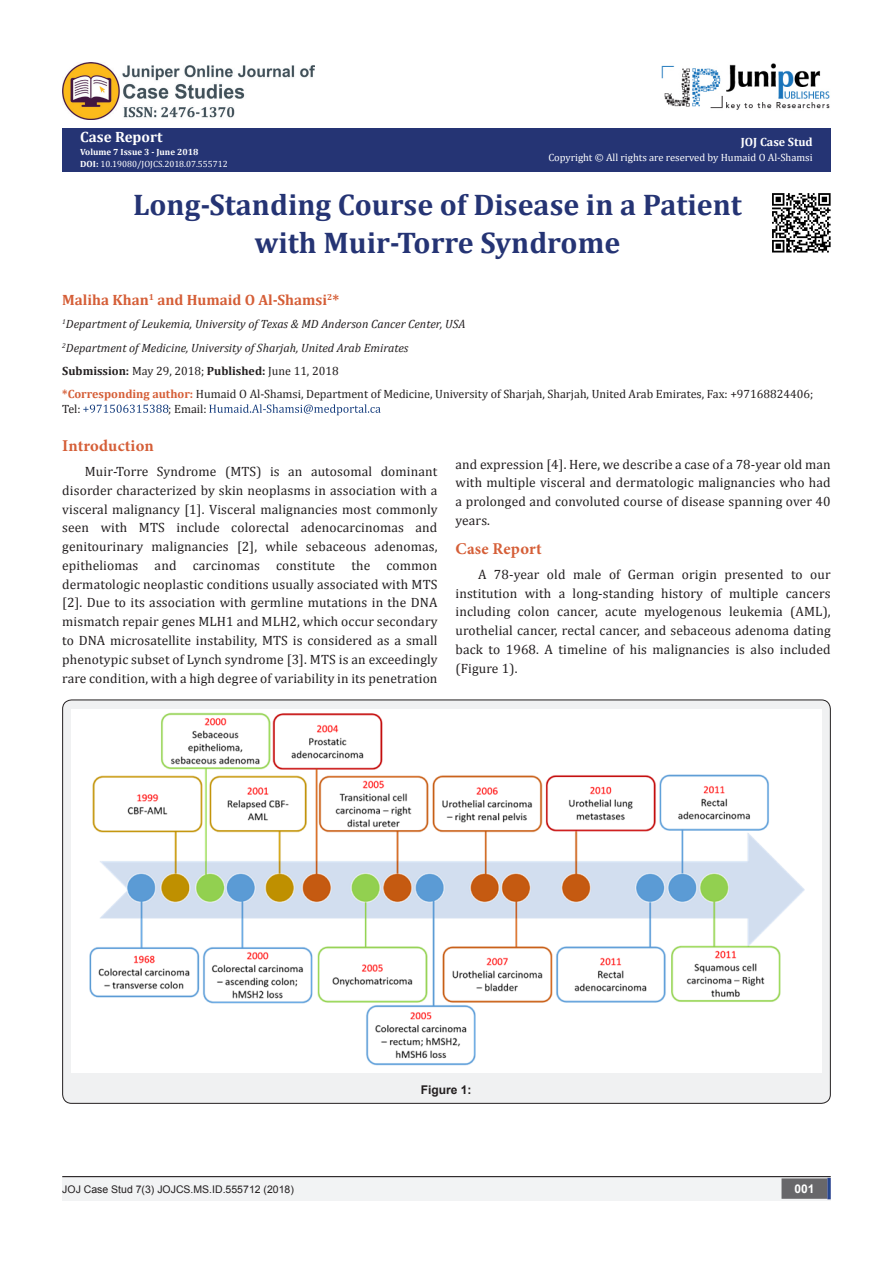
<style>
.page{position:relative;width:893px;height:1263px;background:#fff}
.page>*{position:absolute;margin:0;border:0;box-sizing:border-box;transform-origin:0 0}
.t1{font:700 30px "Cambria";color:#253474}
.List_Paragraph{font:700 16.5px "Minion Pro";letter-spacing:.01em;color:#d55e37}
.t2{font:700 15px "Cambria";color:#d55e37}
.t3{font:700 15px "Cambria";color:#fff}
.List_Paragraph-2{font:13.5px/18.8px "Cambria";letter-spacing:.01em;color:#231f20;text-align:justify}
.t4{font:12px/14.4px "Cambria";color:#231f20}
.t5{font:italic 12px "Cambria";color:#231f20}
.t6{font:700 12px "Cambria";color:#fff}
.t7{font:700 12px "Arial";color:#231f20}
.t8{font:700 12px "Arial";color:#fff}
.t9{font:10.5px "Cambria";color:#fff}
.t10{font:10.5px "Arial";color:#231f20}
.t11{font:9px "Cambria";color:#fff}
.t12{font:700 9px "Cambria";color:#fff}
.s1{font-weight:700}
.s2{font-weight:700;color:#d55e37}
</style>
<div class="page">
<div style="left:62px;top:129px;width:769px;height:43px;background:#253474"></div>
<svg style="left:83px;top:404px;width:85px;height:9px"></svg>
<svg style="left:209px;top:404px;width:172px;height:11px"></svg>
<div style="left:62px;top:1177px;width:494px;height:24px;background:#f2f3f4"></div>
<div style="left:503px;top:1177px;width:328px;height:24px;background:#f2f3f4"></div>
<div style="left:782px;top:1179px;width:45px;height:19px;background:#68676a"></div>
<div style="left:781px;top:1178px;width:46px;height:21px;border:2px solid #68676a"></div>
<svg style="left:827px;top:1178px;width:4px;height:21px"></svg>
<img style="left:662px;top:63px;width:168px;height:47px">
<img style="left:62px;top:62px;width:253px;height:58px">
<hr style="left:62px;top:1176px;width:769px;height:1px;background:#231f20">
<div style="left:63px;top:700px;width:767px;height:403px;background:#f0f1f2;border-radius:9px"></div>
<img style="left:72px;top:709px;width:749px;height:363px">
<img style="left:772px;top:193px;width:59px;height:60px">
<p class="t3" style="left:80px;top:127px;width:84px">Case Report</p>
<p class="t12" style="left:80px;top:145px;width:120px">Volume 7 Issue 3 - June 2018</p>
<p class="t11" style="left:80px;top:159px;width:149px"><span class="s1">DOI:</span> 10.19080/JOJCS.2018.07.555712</p>
<p class="t6" style="left:741px;top:133px;width:73px">JOJ Case Stud</p>
<p class="t9" style="left:548px;top:151px;width:266px">Copyright © All rights are reserved by Humaid O Al-Shamsi</p>
<p class="t1" style="left:133px;top:184px;width:610px">Long-Standing Course of Disease in a Patient</p>
<p class="t1" style="left:255px;top:221px;width:367px">with Muir-Torre Syndrome</p>
<p class="t2" style="left:62px;top:289px;width:278px">Maliha Khan<sup>1</sup> and Humaid O Al-Shamsi<sup>2</sup>*</p>
<p class="t5" style="left:62px;top:316px;width:405px"><sup>1</sup>Department of Leukemia, University of Texas &amp; MD Anderson Cancer Center, USA</p>
<p class="t5" style="left:62px;top:339px;width:348px"><sup>2</sup>Department of Medicine, University of Sharjah, United Arab Emirates</p>
<p class="t4" style="left:62px;top:364px;width:278px"><span class="s1">Submission:</span> May 29, 2018; <span class="s1">Published:</span> June 11, 2018</p>
<p class="t4" style="left:62px;top:387px;width:752px"><span class="s2">*Corresponding author:</span> Humaid O Al-Shamsi, Department of Medicine, University of Sharjah, Sharjah, United Arab Emirates, Fax: +97168824406;<br>Tel:</p>
<p class="t4" style="left:168px;top:401px;width:40px">; Email:</p>
<p class="List_Paragraph" style="left:62px;top:435px;width:93px">Introduction</p>
<p class="List_Paragraph-2" style="left:62px;top:462px;width:377px;text-indent:22px">Muir-Torre Syndrome (MTS) is an autosomal dominant disorder characterized by skin neoplasms in association with a visceral malignancy [1]. Visceral malignancies most commonly seen with MTS include colorectal adenocarcinomas and genitourinary malignancies [2], while sebaceous adenomas, epitheliomas and carcinomas constitute the common dermatologic neoplastic conditions usually associated with MTS [2]. Due to its association with germline mutations in the DNA mismatch repair genes MLH1 and MLH2, which occur secondary to DNA microsatellite instability, MTS is considered as a small phenotypic subset of Lynch syndrome [3]. MTS is an exceedingly rare condition, with a high degree of variability in its penetration</p>
<p class="List_Paragraph-2" style="left:455px;top:455px;width:377px">and expression [4]. Here, we describe a case of a 78-year old man with multiple visceral and dermatologic malignancies who had a prolonged and convoluted course of disease spanning over 40 years.</p>
<p class="List_Paragraph" style="left:455px;top:537px;width:88px">Case Report</p>
<p class="List_Paragraph-2" style="left:455px;top:565px;width:377px;text-indent:22px">A 78-year old male of German origin presented to our institution with a long-standing history of multiple cancers including colon cancer, acute myelogenous leukemia (AML), urothelial cancer, rectal cancer, and sebaceous adenoma dating back to 1968. A timeline of his malignancies is also included (Figure 1).</p>
<p class="t7" style="left:421px;top:1082px;width:52px">Figure 1:</p>
<p class="t10" style="left:62px;top:1182px;width:233px">JOJ Case Stud 7(3) JOJCS.MS.ID.555712 (2018)</p>
<p class="t8" style="left:794px;top:1181px;width:22px">001</p>
</div>
